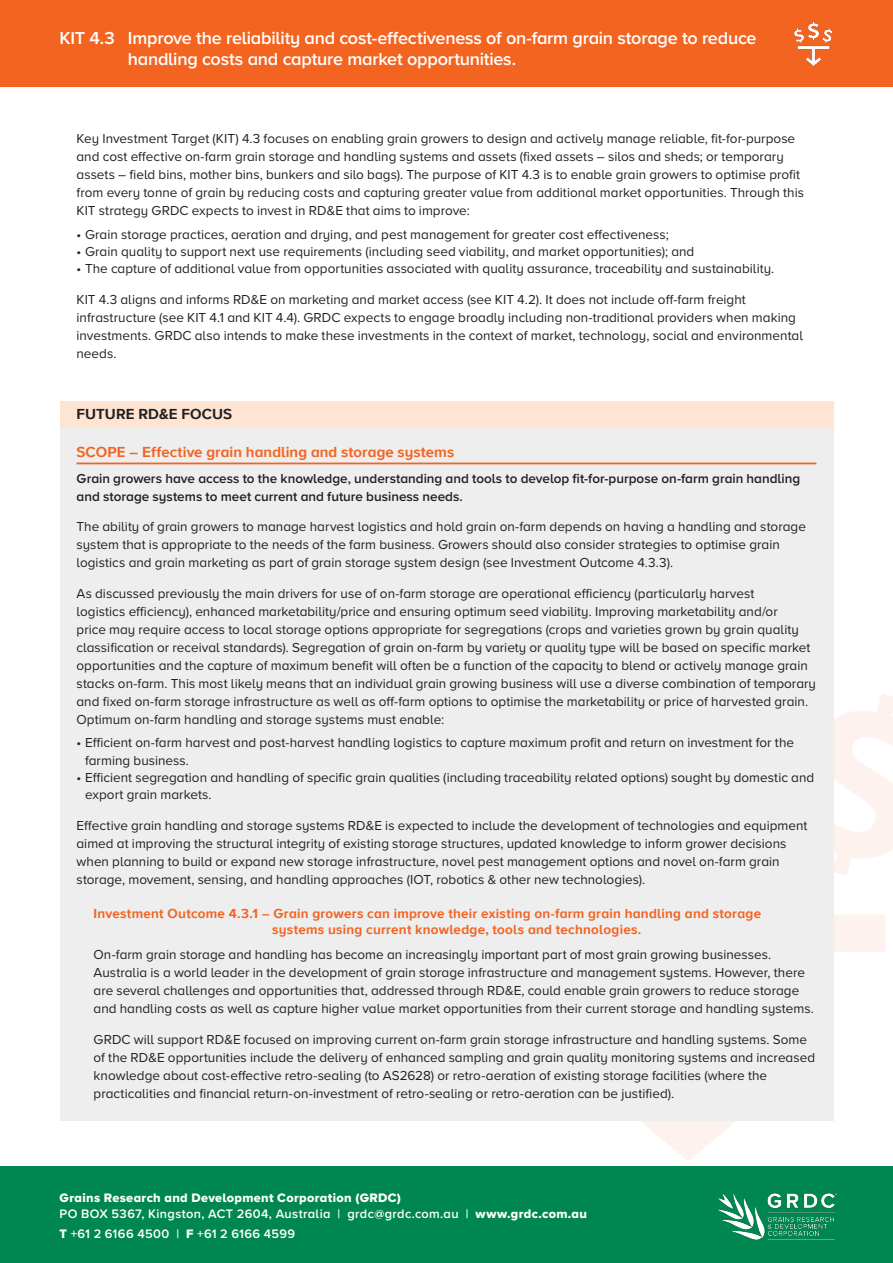
<style>
.page{position:relative;width:893px;height:1263px;background:#fff}
.page>*{position:absolute;margin:0;border:0;box-sizing:border-box;transform-origin:0 0}
.Banner_body_text{font:600 18px "Proxima Nova A";letter-spacing:-.015em;color:#fff}
.Text_heading_1_-_col{font:700 15px "Proxima Nova AW01";letter-spacing:.005em;color:#f36421}
.Text_heading_1{font:700 15px "Proxima Nova AW01";letter-spacing:.005em;color:#231f20}
.Body_text{font:13.5px/18px "Proxima Nova A";color:#231f20}
.Body_text-2{font:600 13.5px/18px "Proxima Nova A";color:#231f20}
.Text_heading_2_-_col{font:700 13.5px/16.5px "Proxima Nova AW01";letter-spacing:.02em;color:#f36421}
.t1{font:600 12.75px "Proxima Nova A";letter-spacing:.03em;color:#fff}
.t2{font:12.75px "Proxima Nova A Extrabld";letter-spacing:.025em;color:#fff}
.s1{font-family:"Proxima Nova A Extrabld";font-weight:400}
</style>
<div class="page">
<div style="left:0;top:0;width:893px;height:86px;background:#f36421"></div>
<img style="left:794px;top:21px;width:39px;height:45px">
<div style="left:0;top:1166px;width:893px;height:97px;background:#008751"></div>
<img style="left:717px;top:1193px;width:120px;height:47px">
<div style="left:60px;top:401px;width:773px;height:719px;background:#eeeeef"></div>
<div style="left:60px;top:401px;width:773px;height:27px;background:#fee4d2"></div>
<hr style="left:77px;top:463px;width:739px;height:1px;background:#f36421">
<p class="Banner_body_text" style="left:60px;top:24px;width:698px">KIT 4.3 Improve the reliability and cost-effectiveness of on-farm grain storage to reduce</p>
<p class="Banner_body_text" style="left:128px;top:46px;width:390px">handling costs and capture market opportunities.</p>
<p class="Body_text" style="left:77px;top:129px;width:729px">Key Investment Target (KIT) 4.3 focuses on enabling grain growers to design and actively manage reliable, fit-for-purpose and cost effective on-farm grain storage and handling systems and assets (fixed assets – silos and sheds; or temporary assets – field bins, mother bins, bunkers and silo bags). The purpose of KIT 4.3 is to enable grain growers to optimise profit from every tonne of grain by reducing costs and capturing greater value from additional market opportunities. Through this KIT strategy GRDC expects to invest in RD&amp;E that aims to improve:</p>
<p class="Body_text" style="left:77px;top:225px;width:594px">• Grain storage practices, aeration and drying, and pest management for greater cost effectiveness;</p>
<p class="Body_text" style="left:77px;top:242px;width:619px">• Grain quality to support next use requirements (including seed viability, and market opportunities); and</p>
<p class="Body_text" style="left:77px;top:259px;width:699px">• The capture of additional value from opportunities associated with quality assurance, traceability and sustainability.</p>
<p class="Body_text" style="left:77px;top:290px;width:728px">KIT 4.3 aligns and informs RD&amp;E on marketing and market access (see KIT 4.2). It does not include off-farm freight infrastructure (see KIT 4.1 and KIT 4.4). GRDC expects to engage broadly including non-traditional providers when making investments. GRDC also intends to make these investments in the context of market, technology, social and environmental needs.</p>
<p class="Text_heading_1" style="left:77px;top:406px;width:157px">FUTURE RD&amp;E FOCUS</p>
<p class="Text_heading_1_-_col" style="left:77px;top:443px;width:379px">SCOPE – Effective grain handling and storage systems</p>
<p class="Body_text-2" style="left:77px;top:469px;width:725px">Grain growers have access to the knowledge, understanding and tools to develop fit-for-purpose on-farm grain handling and storage systems to meet current and future business needs.</p>
<p class="Body_text" style="left:77px;top:517px;width:731px">The ability of grain growers to manage harvest logistics and hold grain on-farm depends on having a handling and storage system that is appropriate to the needs of the farm business. Growers should also consider strategies to optimise grain logistics and grain marketing as part of grain storage system design (see Investment Outcome 4.3.3).</p>
<p class="Body_text" style="left:77px;top:584px;width:741px">As discussed previously the main drivers for use of on-farm storage are operational efficiency (particularly harvest<br>logistics efficiency), enhanced marketability/price and ensuring optimum seed viability. Improving marketability and/or<br>price may require access to local storage options appropriate for segregations (crops and varieties grown by grain quality classification or receival standards). Segregation of grain on-farm by variety or quality type will be based on specific market opportunities and the capture of maximum benefit will often be a function of the capacity to blend or actively manage grain stacks on-farm. This most likely means that an individual grain growing business will use a diverse combination of temporary and fixed on-farm storage infrastructure as well as off-farm options to optimise the marketability or price of harvested grain.<br>Optimum on-farm handling and storage systems must enable:</p>
<p class="Body_text" style="left:85px;top:734px;width:710px;line-height:17.2px;text-indent:-9px">• Efficient on-farm harvest and post-harvest handling logistics to capture maximum profit and return on investment for the farming business.</p>
<p class="Body_text" style="left:85px;top:768px;width:731px;line-height:17.2px;text-indent:-9px">• Efficient segregation and handling of specific grain qualities (including traceability related options) sought by domestic and export grain markets.</p>
<p class="Body_text" style="left:77px;top:816px;width:733px">Effective grain handling and storage systems RD&amp;E is expected to include the development of technologies and equipment aimed at improving the structural integrity of existing storage structures, updated knowledge to inform grower decisions when planning to build or expand new storage infrastructure, novel pest management options and novel on-farm grain storage, movement, sensing, and handling approaches (IOT, robotics &amp; other new technologies).</p>
<p class="Text_heading_2_-_col" style="left:272px;top:905px;width:491px;text-indent:-179px">Investment Outcome 4.3.1 – Grain growers can improve their existing on-farm grain handling and storage systems using current knowledge, tools and technologies.</p>
<p class="Body_text" style="left:94px;top:945px;width:722px">On-farm grain storage and handling has become an increasingly important part of most grain growing businesses.<br>Australia is a world leader in the development of grain storage infrastructure and management systems. However, there are several challenges and opportunities that, addressed through RD&amp;E, could enable grain growers to reduce storage and handling costs as well as capture higher value market opportunities from their current storage and handling systems.</p>
<p class="Body_text" style="left:94px;top:1030px;width:723px">GRDC will support RD&amp;E focused on improving current on-farm grain storage infrastructure and handling systems. Some of the RD&amp;E opportunities include the delivery of enhanced sampling and grain quality monitoring systems and increased knowledge about cost-effective retro-sealing (to AS2628) or retro-aeration of existing storage facilities (where the practicalities and financial return-on-investment of retro-sealing or retro-aeration can be justified).</p>
<p class="t2" style="left:60px;top:1188px;width:343px">Grains Research and Development Corporation (GRDC)</p>
<p class="t1" style="left:60px;top:1204px;width:529px">PO BOX 5367, Kingston, ACT 2604, Australia | grdc@grdc.com.au | <span class="s1">www.grdc.com.au</span></p>
<p class="t1" style="left:60px;top:1224px;width:237px"><span class="s1">T</span> +61 2 6166 4500 | <span class="s1">F</span> +61 2 6166 4599</p>
</div>
